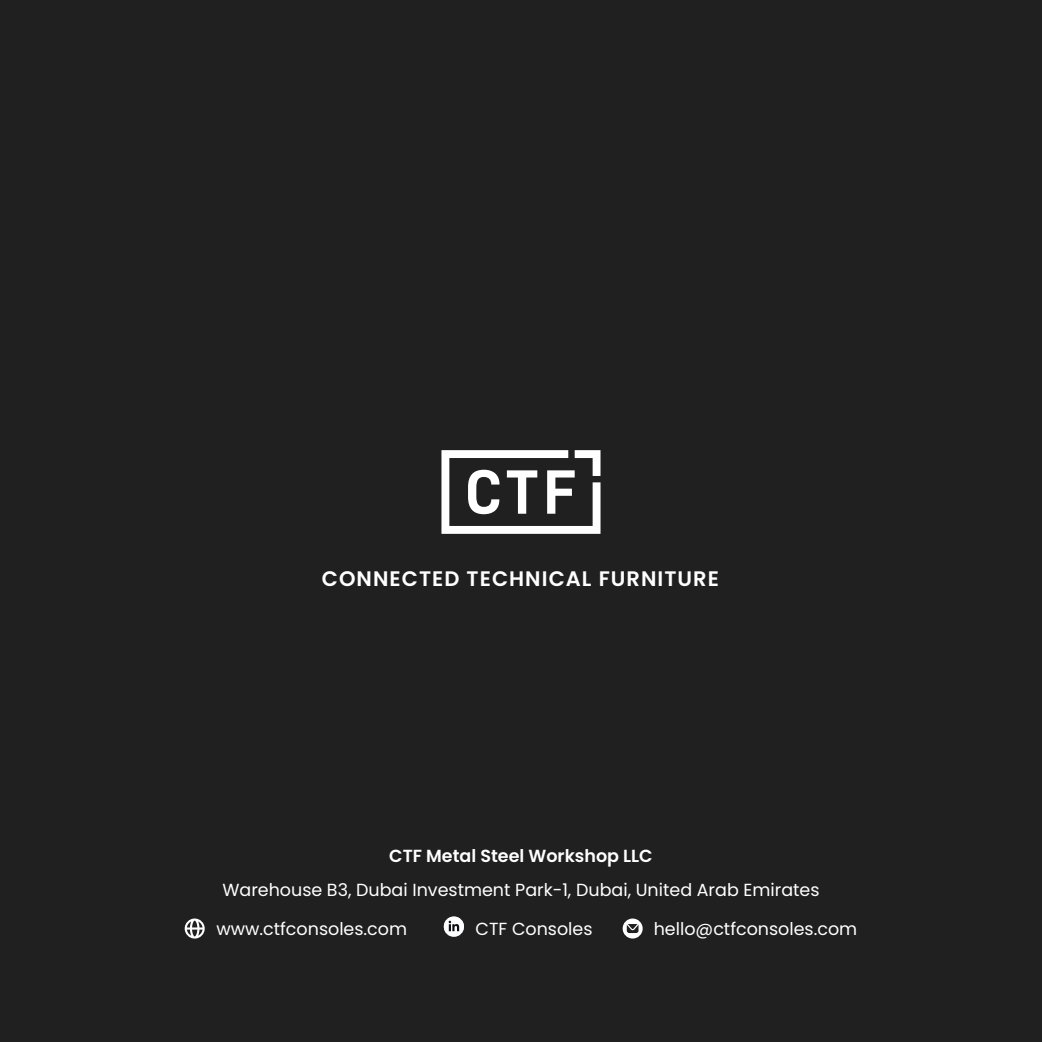
<style>
.page{position:relative;width:1042px;height:1042px;background:#202020}
.page>*{position:absolute;margin:0;border:0;box-sizing:border-box;transform-origin:0 0}
.t1{font:600 21px "Poppins";letter-spacing:.05em;color:#fff}
.t2{font:17.5px "Poppins";color:#fff}
.t3{font:600 17.5px "Poppins";color:#fff}
</style>
<div class="page">
<svg style="left:441px;top:450px;width:159px;height:84px"></svg>
<svg style="left:444px;top:916px;width:20px;height:20px"></svg>
<svg style="left:185px;top:918px;width:20px;height:20px"></svg>
<svg style="left:622px;top:918px;width:21px;height:20px"></svg>
<p class="t1" style="left:322px;top:567px;width:398px">CONNECTED TECHNICAL FURNITURE</p>
<p class="t3" style="left:389px;top:846px;width:265px">CTF Metal Steel Workshop LLC</p>
<p class="t2" style="left:222px;top:879px;width:598px">Warehouse B3, Dubai Investment Park-1, Dubai, United Arab Emirates</p>
<p class="t2" style="left:216px;top:918px;width:192px">www.ctfconsoles.com</p>
<p class="t2" style="left:475px;top:919px;width:119px">CTF Consoles</p>
<p class="t2" style="left:654px;top:918px;width:205px">hello@ctfconsoles.com</p>
</div>
